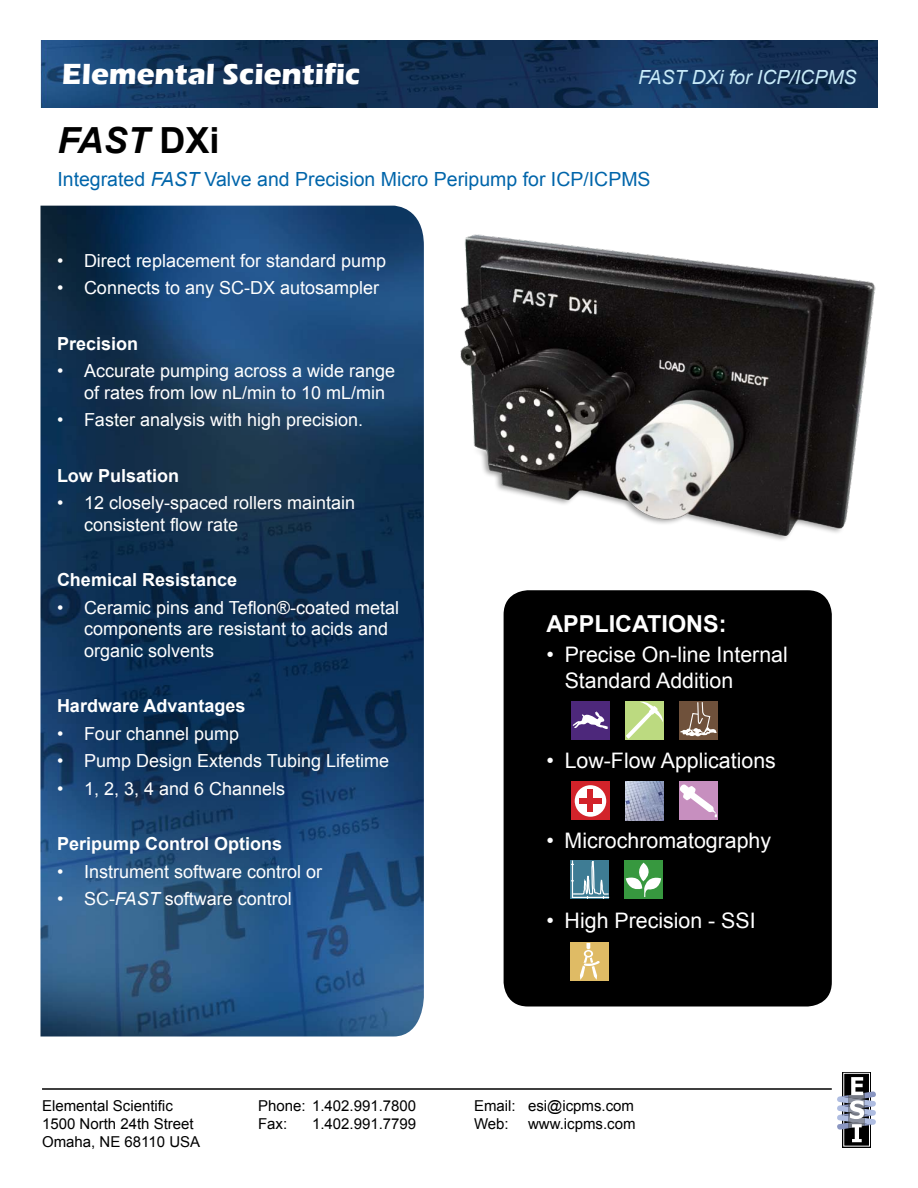
<style>
.page{position:relative;width:918px;height:1188px;background:#fff}
.page>*{position:absolute;margin:0;border:0;box-sizing:border-box;transform-origin:0 0}
.t1{font:italic 700 36px "Arial";color:#000}
.t2{font:700 30px "Eras ITC";color:#fff}
.t3{font:700 23.4px "Arial";color:#fff}
.t4{font:21.3px/25.8px "Arial";color:#fff}
.t5{font:19.5px "Arial";color:#0065aa}
.t6{font:italic 19.5px "Arial";color:#c7eaf8}
.t7{font:18px/21.6px "Arial";color:#fff}
.t8{font:700 18px "Arial";color:#fff}
.t9{font:15px "Arial";color:#000}
.s1{font-style:normal}
.s2{font-style:italic}
</style>
<div class="page">
<img style="left:40px;top:40px;width:838px;height:67px">
<img style="left:40px;top:206px;width:384px;height:830px">
<img style="left:460px;top:234px;width:416px;height:306px">
<div style="left:504px;top:590px;width:328px;height:416px;background:#000;border-radius:24px"></div>
<img style="left:625px;top:782px;width:39px;height:38px">
<div style="left:571px;top:782px;width:39px;height:38px;background:#d2232a"></div>
<div style="left:575px;top:785px;width:31px;height:32px;background:#fff;border-radius:50%"></div>
<div style="left:588px;top:790px;width:5px;height:22px;background:#d2232a"></div>
<div style="left:579px;top:798px;width:23px;height:6px;background:#d2232a"></div>
<div style="left:679px;top:782px;width:39px;height:38px;background:#c78fbf"></div>
<div style="left:624px;top:860px;width:39px;height:39px;background:#37983f"></div>
<svg style="left:626px;top:863px;width:35px;height:34px"></svg>
<div style="left:570px;top:860px;width:39px;height:39px;background:#3e7c94"></div>
<hr style="left:572px;top:860px;width:1px;height:38px;background:#fff">
<svg style="left:571px;top:861px;width:39px;height:38px"></svg>
<div style="left:570px;top:942px;width:39px;height:39px;background:#dfbb65"></div>
<svg style="left:580px;top:943px;width:20px;height:37px"></svg>
<div style="left:571px;top:701px;width:39px;height:39px;background:#4d287b"></div>
<svg style="left:572px;top:711px;width:37px;height:18px"></svg>
<div style="left:625px;top:701px;width:39px;height:39px;background:#bcda80"></div>
<svg style="left:626px;top:701px;width:37px;height:38px"></svg>
<svg style="left:679px;top:701px;width:39px;height:117px"></svg>
<hr style="left:42px;top:1088px;width:790px;height:2px;background:#000">
<svg style="left:842px;top:1072px;width:29px;height:76px"></svg>
<div style="left:844px;top:1073px;width:26px;height:73px;border:1px solid #fff"></div>
<svg style="left:837px;top:1077px;width:39px;height:65px"></svg>
<h2 class="t2" style="left:62px;top:56px;width:300px">Elemental Scientific</h2>
<p class="t6" style="left:638px;top:64px;width:220px">FAST DXi for ICP/ICPMS</p>
<h1 class="t1" style="left:57px;top:117px;width:164px">FAST <span class="s1">DXi</span></h1>
<p class="t5" style="left:57px;top:166px;width:595px">Integrated <span class="s2">FAST</span> Valve and Precision Micro Peripump for ICP/ICPMS</p>
<p class="t7" style="left:57px;top:250px;width:331px">• Direct replacement for standard pump</p>
<p class="t7" style="left:57px;top:277px;width:324px">• Connects to any SC-DX autosampler</p>
<p class="t8" style="left:57px;top:331px;width:83px">Precision</p>
<p class="t7" style="left:84px;top:360px;width:313px;text-indent:-27px">• Accurate pumping across a wide range of rates from low nL/min to 10 mL/min</p>
<p class="t7" style="left:57px;top:409px;width:308px">• Faster analysis with high precision.</p>
<p class="t8" style="left:57px;top:463px;width:124px">Low Pulsation</p>
<p class="t7" style="left:84px;top:492px;width:273px;text-indent:-27px">• 12 closely-spaced rollers maintain consistent flow rate</p>
<p class="t8" style="left:57px;top:568px;width:182px">Chemical Resistance</p>
<p class="t7" style="left:84px;top:597px;width:317px;text-indent:-27px">• Ceramic pins and Teflon®-coated metal components are resistant to acids and organic solvents</p>
<p class="t8" style="left:57px;top:694px;width:190px">Hardware Advantages</p>
<p class="t7" style="left:57px;top:723px;width:184px">• Four channel pump</p>
<p class="t7" style="left:57px;top:750px;width:334px">• Pump Design Extends Tubing Lifetime</p>
<p class="t7" style="left:57px;top:778px;width:230px">• 1, 2, 3, 4 and 6 Channels</p>
<p class="t8" style="left:57px;top:832px;width:227px">Peripump Control Options</p>
<p class="t7" style="left:57px;top:861px;width:267px">• Instrument software control or</p>
<p class="t7" style="left:57px;top:888px;width:236px">• SC-<span class="s2">FAST</span> software control</p>
<p class="t3" style="left:546px;top:609px;width:182px">APPLICATIONS:</p>
<p class="t4" style="left:565px;top:642px;width:225px;text-indent:-18px">• Precise On-line Internal<br>Standard Addition</p>
<p class="t4" style="left:546px;top:748px;width:231px">• Low-Flow Applications</p>
<p class="t4" style="left:546px;top:828px;width:226px">• Microchromatography</p>
<p class="t4" style="left:546px;top:908px;width:211px">• High Precision - SSI</p>
<p class="t9" style="left:42px;top:1096px;width:132px">Elemental Scientific</p>
<p class="t9" style="left:258px;top:1096px;width:160px">Phone: 1.402.991.7800</p>
<p class="t9" style="left:474px;top:1096px;width:162px">Email: esi@icpms.com</p>
<p class="t9" style="left:42px;top:1114px;width:153px">1500 North 24th Street</p>
<p class="t9" style="left:258px;top:1114px;width:31px">Fax:</p>
<p class="t9" style="left:312px;top:1114px;width:106px">1.402.991.7799</p>
<p class="t9" style="left:474px;top:1114px;width:36px">Web:</p>
<p class="t9" style="left:528px;top:1114px;width:109px">www.icpms.com</p>
<p class="t9" style="left:42px;top:1132px;width:160px">Omaha, NE 68110 USA</p>
</div>
